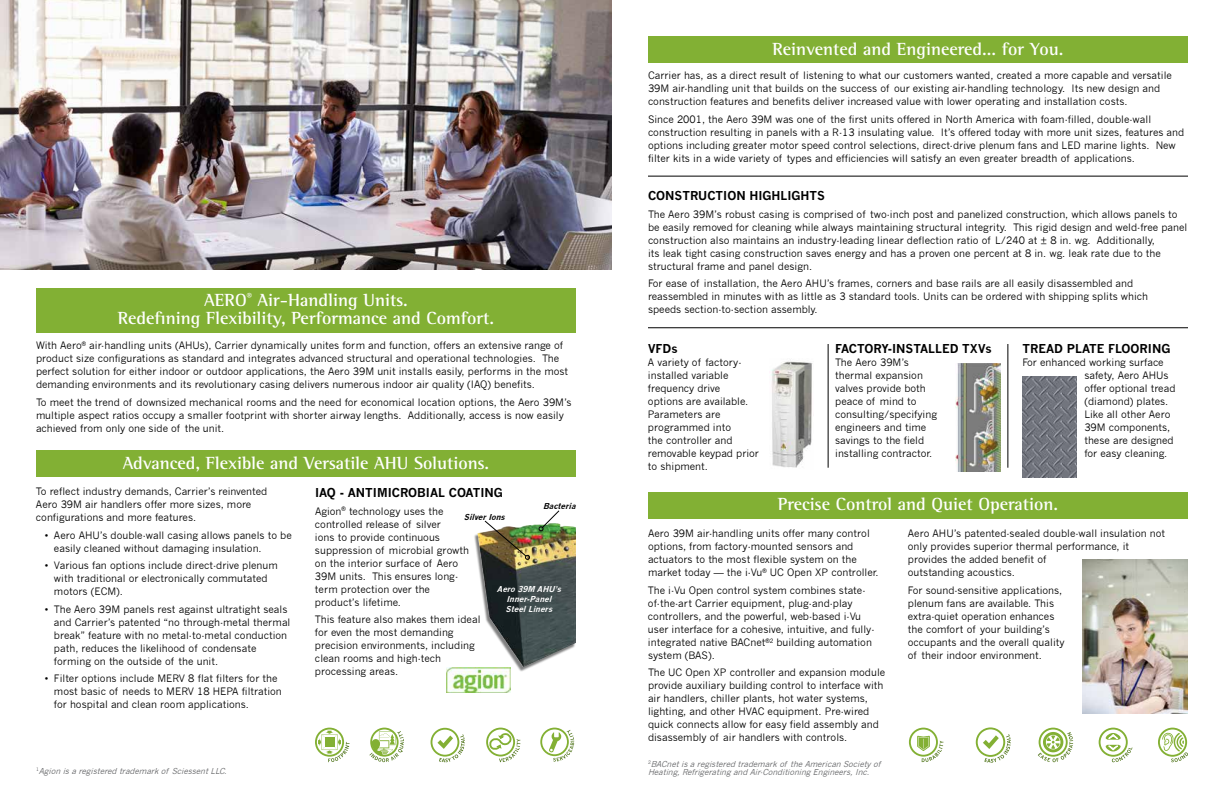
<style>
.page{position:relative;width:1224px;height:792px;background:#fff}
.page>*{position:absolute;margin:0;border:0;box-sizing:border-box;transform-origin:0 0}
.t1{font:700 18px/18px "Rotis Semi Serif Std";color:#fff;text-align:center}
.t2{font:700 12px "News Gothic";color:#000}
.t3{font:10px/13px "News Gothic";color:#000}
.t4{font:italic 8px/8px "News Gothic";color:#636466}
.t5{font:italic 700 8px/10px "News Gothic";color:#fff;text-align:center}
.t6{font:italic 700 8px "News Gothic";color:#000}
</style>
<div class="page">
<div style="left:36px;top:288px;width:540px;height:45px;background:#82b034"></div>
<img style="left:0;top:0;width:612px;height:270px">
<div style="left:36px;top:450px;width:540px;height:27px;background:#82b034"></div>
<div style="left:473px;top:524px;width:103px;height:148px;background:#000;opacity:.5"></div>
<img style="left:478px;top:524px;width:98px;height:143px">
<svg style="left:539px;top:510px;width:21px;height:21px"></svg>
<img style="left:484px;top:520px;width:46px;height:40px">
<svg style="left:369px;top:728px;width:35px;height:34px"></svg>
<svg style="left:315px;top:728px;width:35px;height:34px"></svg>
<svg style="left:431px;top:728px;width:34px;height:34px"></svg>
<svg style="left:486px;top:728px;width:34px;height:34px"></svg>
<svg style="left:540px;top:728px;width:34px;height:34px"></svg>
<img style="left:447px;top:667px;width:63px;height:26px">
<hr style="left:648px;top:176px;width:540px;height:1px;background:#000">
<hr style="left:648px;top:328px;width:540px;height:1px;background:#000">
<hr style="left:1008px;top:344px;width:1px;height:124px;background:#000">
<div style="left:648px;top:36px;width:540px;height:27px;background:#82b034"></div>
<img style="left:956px;top:364px;width:45px;height:108px">
<img style="left:1022px;top:377px;width:54px;height:100px">
<hr style="left:828px;top:344px;width:1px;height:124px;background:#000">
<img style="left:771px;top:361px;width:42px;height:107px">
<div style="left:648px;top:492px;width:540px;height:27px;background:#82b034"></div>
<img style="left:1083px;top:559px;width:105px;height:155px">
<svg style="left:909px;top:728px;width:34px;height:34px"></svg>
<svg style="left:976px;top:727px;width:35px;height:36px"></svg>
<svg style="left:1158px;top:728px;width:30px;height:34px"></svg>
<svg style="left:1099px;top:728px;width:33px;height:34px"></svg>
<svg style="left:1038px;top:728px;width:35px;height:34px"></svg>
<h1 class="t1" style="left:118px;top:291px;width:378px">AERO<sup>®</sup> Air-Handling Units.<br>Redefining Flexibility, Performance and Comfort.</h1>
<p class="t3" style="left:36px;top:339px;width:534px">With Aero<sup>®</sup> air-handling units (AHUs), Carrier dynamically unites form and function, offers an extensive range of product size configurations as standard and integrates advanced structural and operational technologies. The perfect solution for either indoor or outdoor applications, the Aero 39M unit installs easily, performs in the most demanding environments and its revolutionary casing delivers numerous indoor air quality (IAQ) benefits.</p>
<p class="t3" style="left:36px;top:396px;width:537px">To meet the trend of downsized mechanical rooms and the need for economical location options, the Aero 39M’s multiple aspect ratios occupy a smaller footprint with shorter airway lengths. Additionally, access is now easily achieved from only one side of the unit.</p>
<h1 class="t1" style="left:123px;top:453px;width:368px">Advanced, Flexible and Versatile AHU Solutions.</h1>
<p class="t2" style="left:315px;top:485px;width:189px">IAQ - ANTIMICROBIAL COATING</p>
<p class="t3" style="left:315px;top:505px;width:156px">Agion<sup>®</sup> technology uses the controlled release of silver<br>ions to provide continuous suppression of microbial growth on the interior surface of Aero<br>39M units. This ensures long&shy;term protection over the product’s lifetime.</p>
<p class="t3" style="left:315px;top:613px;width:167px">This feature also makes them ideal for even the most demanding precision environments, including clean rooms and high-tech processing areas.</p>
<p class="t3" style="left:36px;top:485px;width:233px">To reflect industry demands, Carrier’s reinvented<br>Aero 39M air handlers offer more sizes, more configurations and more features.</p>
<p class="t3" style="left:54px;top:529px;width:239px;text-indent:-9px">• Aero AHU’s double-wall casing allows panels to be easily cleaned without damaging insulation.</p>
<p class="t3" style="left:54px;top:559px;width:225px;text-indent:-9px">• Various fan options include direct-drive plenum with traditional or electronically commutated motors (ECM).</p>
<p class="t3" style="left:54px;top:603px;width:238px;text-indent:-9px">• The Aero 39M panels rest against ultratight seals and Carrier’s patented “no through-metal thermal break” feature with no metal-to-metal conduction path, reduces the likelihood of condensate forming on the outside of the unit.</p>
<p class="t3" style="left:54px;top:672px;width:229px;text-indent:-9px">• Filter options include MERV 8 flat filters for the most basic of needs to MERV 18 HEPA filtration for hospital and clean room applications.</p>
<p class="t6" style="left:543px;top:501px;width:37px">Bacteria</p>
<p class="t6" style="left:464px;top:512px;width:45px">SilverIons</p>
<p class="t5" style="left:497px;top:584px;width:68px">Aero39M AHU’s<br>Inner-Panel<br>SteelLiners</p>
<p class="t4" style="left:36px;top:767px;width:195px"><sup>1</sup> Agion isaregistered trademarkof SciessentLLC.</p>
<h1 class="t1" style="left:772px;top:39px;width:293px">Reinvented and Engineered... for You.</h1>
<p class="t3" style="left:648px;top:69px;width:525px">Carrier has, as a direct result of listening to what our customers wanted, created a more capable and versatile<br>39M air-handling unit that builds on the success of our existing air-handling technology. Its new design and construction features and benefits deliver increased value with lower operating and installation costs.</p>
<p class="t3" style="left:648px;top:113px;width:538px">Since 2001, the Aero 39M was one of the first units offered in North America with foam-filled, double-wall construction resulting in panels with a R-13 insulating value. It’s offered today with more unit sizes, features and options including greater motor speed control selections, direct-drive plenum fans and LED marine lights. New filter kits in a wide variety of types and efficiencies will satisfy an even greater breadth of applications.</p>
<p class="t2" style="left:648px;top:188px;width:179px">CONSTRUCTION HIGHLIGHTS</p>
<p class="t3" style="left:648px;top:208px;width:541px">The Aero 39M’s robust casing is comprised of two-inch post and panelized construction, which allows panels to be easily removed for cleaning while always maintaining structural integrity. This rigid design and weld-free panel construction also maintains an industry-leading linear deflection ratio of L/240 at ± 8 in. wg. Additionally,<br>its leak tight casing construction saves energy and has a proven one percent at 8 in. wg. leak rate due to the structural frame and panel design.</p>
<p class="t3" style="left:648px;top:277px;width:502px">For ease of installation, the Aero AHU’s frames, corners and base rails are all easily disassembled and reassembled in minutes with as little as 3 standard tools. Units can be ordered with shipping splits which speeds section-to-section assembly.</p>
<p class="t2" style="left:835px;top:341px;width:158px">FACTORY-INSTALLED TXVs</p>
<p class="t3" style="left:835px;top:356px;width:103px">The Aero 39M’s thermal expansion valves provide both peace of mind to consulting/specifying engineers and time savings to the field installing contractor.</p>
<p class="t2" style="left:1022px;top:341px;width:150px">TREAD PLATE FLOORING</p>
<p class="t3" style="left:1084px;top:356px;width:93px;text-indent:-62px">For enhanced working surface safety, Aero AHUs offer optional tread (diamond) plates.<br>Like all other Aero<br>39M components, these are designed for easy cleaning.</p>
<p class="t2" style="left:648px;top:341px;width:31px">VFDs</p>
<p class="t3" style="left:648px;top:356px;width:113px">A variety of factory&shy;installed variable frequency drive<br>options are available.<br>Parameters are programmed into<br>the controller and removable keypad prior to shipment.</p>
<h1 class="t1" style="left:778px;top:495px;width:282px">Precise Control and Quiet Operation.</h1>
<p class="t3" style="left:908px;top:527px;width:259px">Aero AHU’s patented-sealed double-wall insulation not only provides superior thermal performance, it provides the added benefit of<br>outstanding acoustics.</p>
<p class="t3" style="left:908px;top:584px;width:158px">For sound-sensitive applications, plenum fans are available. This extra-quiet operation enhances the comfort of your building’s occupants and the overall quality of their indoor environment.</p>
<p class="t3" style="left:648px;top:527px;width:232px">Aero 39M air-handling units offer many control options, from factory-mounted sensors and actuators to the most flexible system on the market today — the i-Vu<sup>®</sup> UC Open XP controller.</p>
<p class="t3" style="left:648px;top:584px;width:228px">The i-Vu Open control system combines state&shy;of-the-art Carrier equipment, plug-and-play controllers, and the powerful, web-based i-Vu user interface for a cohesive, intuitive, and fully&shy;integrated native BACnet<sup>®2</sup> building automation system (BAS).</p>
<p class="t3" style="left:648px;top:666px;width:239px">The UC Open XP controller and expansion module provide auxiliary building control to interface with air handlers, chiller plants, hot water systems, lighting, and other HVAC equipment. Pre-wired quick connects allow for easy field assembly and disassembly of air handlers with controls.</p>
<p class="t4" style="left:648px;top:760px;width:236px"><sup>2</sup> BACnetisaregistered trademarkof theAmerican Society of<br>Heating,Refrigeratingand Air-ConditioningEngineers,Inc.</p>
</div>
